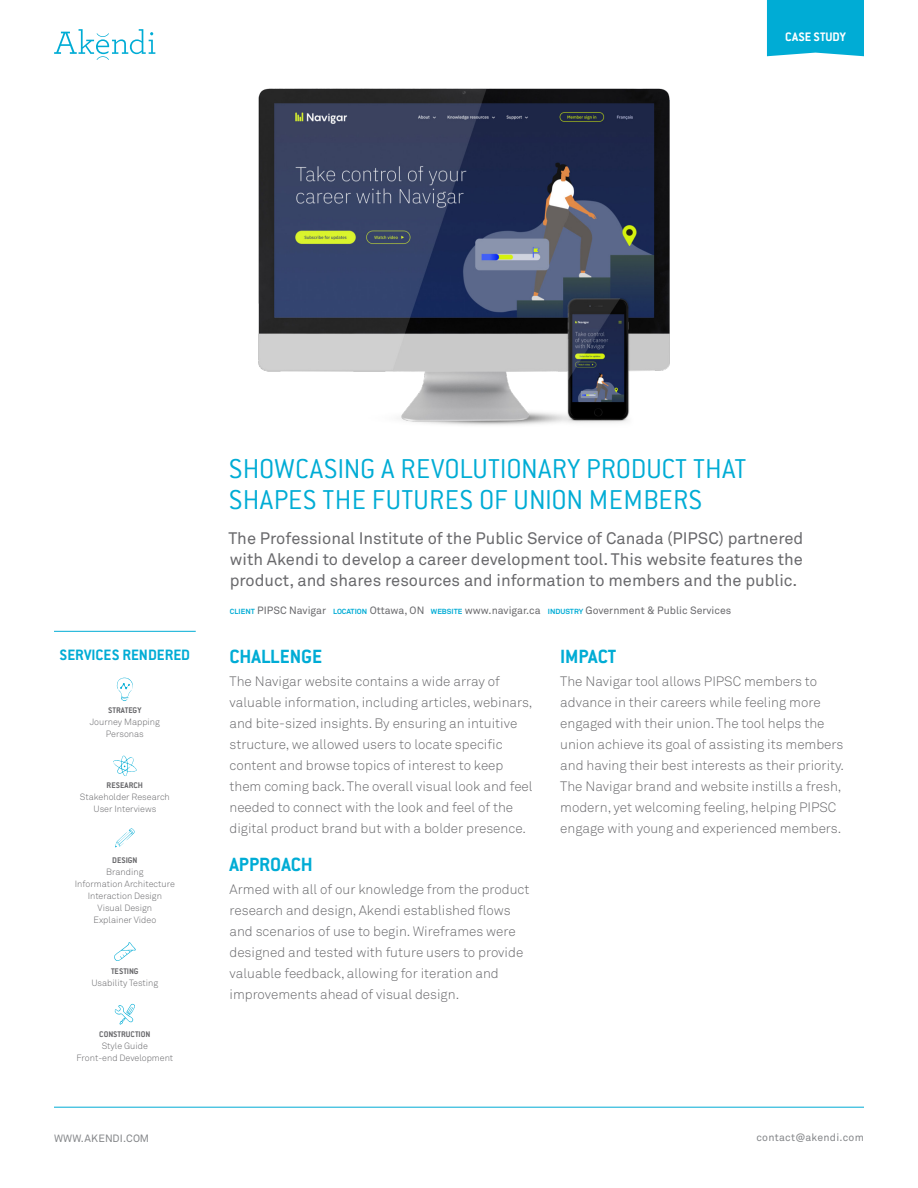
<style>
.page{position:relative;width:918px;height:1188px;background:#fff}
.page>*{position:absolute;margin:0;border:0;box-sizing:border-box;transform-origin:0 0}
.Project_Intro_Header{font:300 30px/31.5px "Conduit ITC Std";letter-spacing:.01em;color:#00acd5}
.Section_Head{font:700 21px "Conduit ITC Std";color:#00acd5}
.About_Client_Subheading{font:16.5px/21px "Akkurat";color:#69696c;text-align:justify}
.t1{font:700 16.5px "Conduit ITC Std";color:#00acd5}
.Body{font:300 13.5px/21px "Akkurat";color:#69696c}
.t2{font:700 13.5px "Conduit ITC Std";color:#fff}
.Small_Body{font:10.5px "Akkurat";color:#69696c}
.t3{font:10.5px "Akkurat";letter-spacing:.025em;color:#848689}
.t4{font:10.5px "Akkurat";letter-spacing:.005em;color:#848689}
.Sidebar_Body{font:300 9px/12px "Akkurat";color:#69696c;text-align:center}
.Sidebar_Subhead{font:700 9px "Conduit ITC Std";color:#69696c}
.s1{font-weight:700;font-size:7.35px;color:#00acd5}
</style>
<div class="page">
<div style="left:767px;top:0;width:97px;height:56px;background:#00acd5"></div>
<svg style="left:54px;top:29px;width:101px;height:31px"></svg>
<hr style="left:54px;top:1107px;width:810px;height:1px;background:#00acd5">
<hr style="left:54px;top:631px;width:142px;height:1px;background:#00acd5">
<img style="left:258px;top:88px;width:412px;height:337px">
<svg style="left:117px;top:678px;width:16px;height:23px"></svg>
<svg style="left:113px;top:756px;width:24px;height:20px"></svg>
<svg style="left:115px;top:828px;width:20px;height:19px"></svg>
<svg style="left:114px;top:942px;width:22px;height:19px"></svg>
<svg style="left:115px;top:1004px;width:20px;height:21px"></svg>
<p class="t2" style="left:785px;top:29px;width:62px">CASE STUDY</p>
<p class="Project_Intro_Header" style="left:229px;top:452px;width:519px">SHOWCASING A REVOLUTIONARY PRODUCT THAT<br>SHAPES THE FUTURES OF UNION MEMBERS</p>
<p class="About_Client_Subheading" style="left:228px;top:527px;width:576px">The Professional Institute of the Public Service of Canada (PIPSC) partnered with Akendi to develop a career development tool. This website features the product, and shares resources and information to members and the public.</p>
<p class="Small_Body" style="left:230px;top:603px;width:503px"><span class="s1">CLIENT</span> PIPSC Navigar <span class="s1">LOCATION</span> Ottawa, ON <span class="s1">WEBSITE</span> www.navigar.ca <span class="s1">INDUSTRY</span> Government &amp; Public Services</p>
<p class="t1" style="left:60px;top:645px;width:132px">SERVICES RENDERED</p>
<p class="Section_Head" style="left:230px;top:644px;width:94px">CHALLENGE</p>
<p class="Body" style="left:230px;top:671px;width:305px">The Navigar website contains a wide array of valuable information, including articles, webinars, and bite-sized insights. By ensuring an intuitive structure, we allowed users to locate specific content and browse topics of interest to keep them coming back. The overall visual look and feel needed to connect with the look and feel of the digital product brand but with a bolder presence.</p>
<p class="Section_Head" style="left:230px;top:852px;width:85px">APPROACH</p>
<p class="Body" style="left:230px;top:879px;width:301px">Armed with all of our knowledge from the product research and design, Akendi established flows and scenarios of use to begin. Wireframes were designed and tested with future users to provide valuable feedback, allowing for iteration and improvements ahead of visual design.</p>
<p class="Sidebar_Subhead" style="left:108px;top:705px;width:35px">STRATEGY</p>
<p class="Sidebar_Body" style="left:90px;top:716px;width:72px">Journey Mapping<br>Personas</p>
<p class="Sidebar_Subhead" style="left:107px;top:780px;width:38px">RESEARCH</p>
<p class="Sidebar_Body" style="left:80px;top:791px;width:91px">Stakeholder Research<br>User Interviews</p>
<p class="Sidebar_Subhead" style="left:112px;top:855px;width:27px">DESIGN</p>
<p class="Sidebar_Body" style="left:75px;top:866px;width:102px">Branding<br>Information Architecture<br>Interaction Design<br>Visual Design<br>Explainer Video</p>
<p class="Sidebar_Subhead" style="left:111px;top:966px;width:29px">TESTING</p>
<p class="Sidebar_Body" style="left:91px;top:977px;width:68px">Usability Testing</p>
<p class="Sidebar_Subhead" style="left:99px;top:1029px;width:53px">CONSTRUCTION</p>
<p class="Sidebar_Body" style="left:76px;top:1040px;width:98px">Style Guide<br>Front-end Development</p>
<p class="Section_Head" style="left:560px;top:644px;width:58px">IMPACT</p>
<p class="Body" style="left:560px;top:671px;width:285px">The Navigar tool allows PIPSC members to advance in their careers while feeling more engaged with their union. The tool helps the union achieve its goal of assisting its members and having their best interests as their priority.<br>The Navigar brand and website instills a fresh, modern, yet welcoming feeling, helping PIPSC engage with young and experienced members.</p>
<p class="t4" style="left:54px;top:1131px;width:97px">WWW.AKENDI.COM</p>
<p class="t3" style="left:756px;top:1130px;width:109px">contact@akendi.com</p>
</div>
